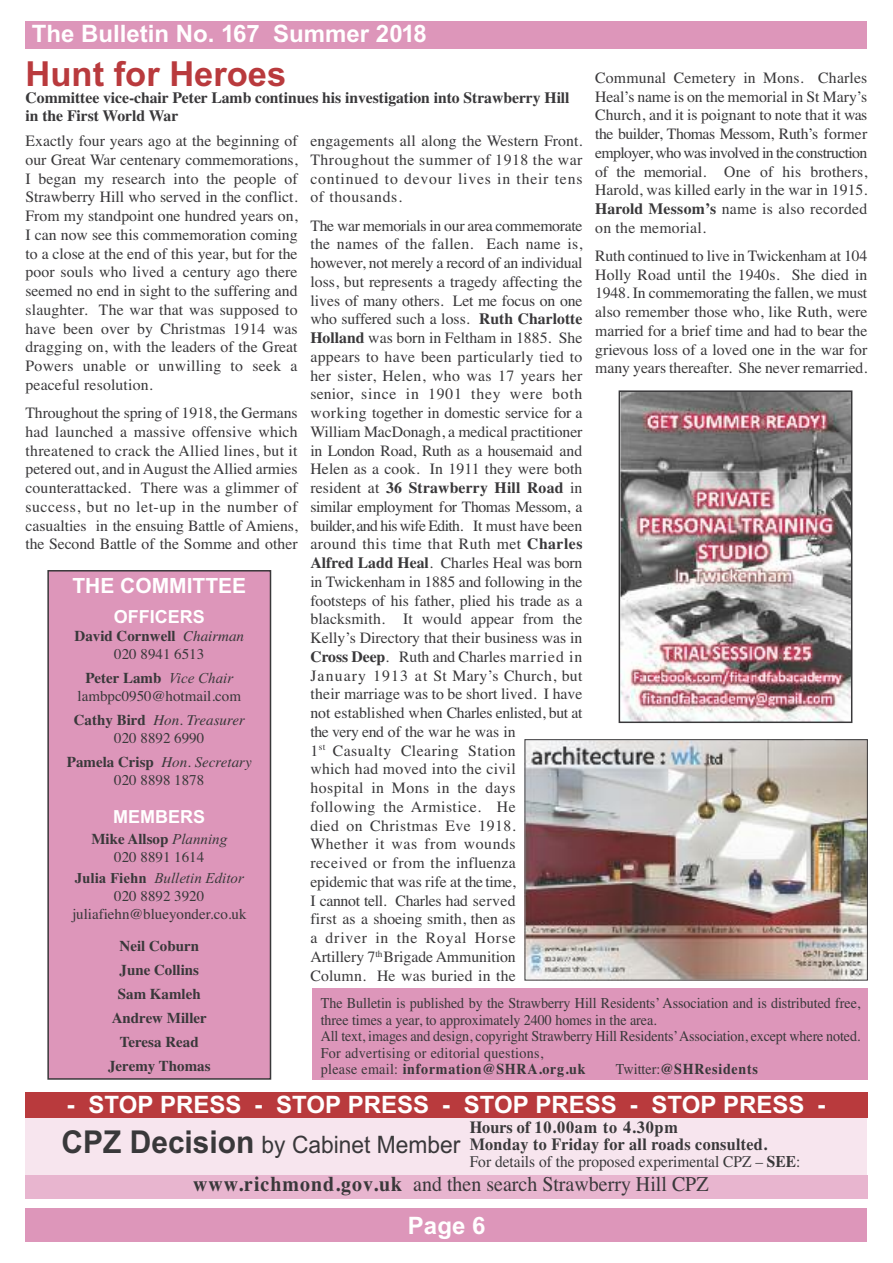
<style>
.page{position:relative;width:893px;height:1263px;background:#fff}
.page>*{position:absolute;margin:0;border:0;box-sizing:border-box;transform-origin:0 0}
.t1{font:700 34.5px "Arial";color:#b93a3d}
.t2{font:700 24px/40.2px "Arial";color:#fff}
.t3{font:21px "Times";color:#39383a;scale:.95 1}
.t4{font:700 21px "Arial";color:#fff}
.t5{font:700 18px "Arial";color:#fff}
.t6{font:700 17.1px/17.1px "Times";letter-spacing:.015em;color:#39383a;scale:.95 1}
.t7{font:16.2px "Times";color:#39383a;scale:.95 1}
.t8{font:15.75px/18.8px "Times";color:#39383a;text-align:justify}
.t9{font:700 15.75px/18.8px "Times";letter-spacing:-.005em;color:#39383a}
.t10{font:15px/16.5px "Times";letter-spacing:-.005em;color:#39383a;scale:.94 1}
.t11{font:15px/18px "Times";letter-spacing:-.005em;color:#39383a;text-align:center}
.t12{font:700 15px/24px "Times";color:#39383a;text-align:center}
.t13{font:italic 15px/18px "Times";color:#39383a;text-align:center}
.t14{font:italic 15px "Times New Roman";color:#39383a}
.t15{font:700 15px "Times";letter-spacing:.05em;color:#39383a;scale:.94 1}
.s1{font-weight:700}
.s2{font-weight:400;font-style:italic}
.s3{font-weight:400}
.s4{font-family:"Times New Roman";font-style:italic}
.s5{font-weight:700;font-style:normal}
.s6{font-style:normal}
.s7{font-size:31.5px;color:#39383a}
.s8{font-weight:400;color:#39383a}
</style>
<div class="page">
<div style="left:26px;top:21px;width:841px;height:28px;background:#dd96ba"></div>
<img style="left:527px;top:741px;width:339px;height:237px">
<div style="left:525px;top:739px;width:343px;height:241px;border:1px solid #39383a"></div>
<div style="left:312px;top:988px;width:556px;height:92px;background:#dd96ba"></div>
<img style="left:622px;top:393px;width:227px;height:327px">
<div style="left:619px;top:390px;width:233px;height:333px;border:2px solid #39383a"></div>
<div style="left:48px;top:571px;width:222px;height:508px;background:#dd96ba"></div>
<div style="left:47px;top:570px;width:224px;height:510px;border:2px solid #39383a"></div>
<div style="left:26px;top:1092px;width:842px;height:26px;background:#b93a3d"></div>
<div style="left:26px;top:1118px;width:841px;height:80px;background:#f7e5ee"></div>
<div style="left:26px;top:1175px;width:842px;height:23px;background:#e8b5cf"></div>
<div style="left:26px;top:1208px;width:841px;height:34px;background:#dd96ba"></div>
<h2 class="t2" style="left:32px;top:14px;width:397px">The Bulletin No. 167 Summer 2018</h2>
<h1 class="t1" style="left:26px;top:54px;width:262px">Hunt for Heroes</h1>
<p class="t8" style="left:595px;top:68px;width:274px">Communal Cemetery in Mons. Charles Heal’s name is on the memorial in St Mary’s Church, and it is poignant to note that it was the builder, Thomas Messom, Ruth’s former employer, who was involved in the construction of the memorial. One of his brothers, Harold, was killed early in the war in 1915.<br><span class="s1">Harold Messom’s</span> name is also recorded on the memorial.</p>
<p class="t8" style="left:595px;top:246px;width:274px">Ruth continued to live in Twickenham at 104<br>Holly Road until the 1940s. She died in 1948. In commemorating the fallen, we must also remember those who, like Ruth, were married for a brief time and had to bear the grievous loss of a loved one in the war for many years thereafter. She never remarried.</p>
<p class="t9" style="left:26px;top:88px;width:545px">Committee vice-chair Peter Lamb continues his investigation into Strawberry Hill in the First World War</p>
<p class="t8" style="left:26px;top:131px;width:274px">Exactly four years ago at the beginning of our Great War centenary commemorations, I began my research into the people of Strawberry Hill who served in the conflict.<br>From my standpoint one hundred years on, I can now see this commemoration coming to a close at the end of this year, but for the poor souls who lived a century ago there seemed no end in sight to the suffering and slaughter. The war that was supposed to have been over by Christmas 1914 was dragging on, with the leaders of the Great Powers unable or unwilling to seek a peaceful resolution.</p>
<p class="t8" style="left:26px;top:403px;width:274px">Throughout the spring of 1918, the Germans had launched a massive offensive which threatened to crack the Allied lines, but it petered out, and in August the Allied armies counterattacked. There was a glimmer of success, but no let-up in the number of casualties in the ensuing Battle of Amiens, the Second Battle of the Somme and other</p>
<p class="t8" style="left:310px;top:131px;width:274px">engagements all along the Western Front.<br>Throughout the summer of 1918 the war continued to devour lives in their tens of thousands.</p>
<p class="t8" style="left:310px;top:216px;width:274px;text-align:left">The war memorials in our area commemorate the names of the fallen. Each name is, however, not merely a record of an individual loss, but represents a tragedy affecting the lives of many others. Let me focus on one who suffered such a loss. <span class="s1">Ruth Charlotte Holland</span> was born in Feltham in 1885. She appears to have been particularly tied to her sister, Helen, who was 17 years her senior, since in 1901 they were both working together in domestic service for a William MacDonagh, a medical practitioner in London Road, Ruth as a housemaid and Helen as a cook. In 1911 they were both resident at <span class="s1">36 Strawberry Hill Road</span> in similar employment for Thomas Messom, a builder, and his wife Edith. It must have been around this time that Ruth met <span class="s1">Charles Alfred Ladd Heal</span>. Charles Heal was born in Twickenham in 1885 and following in the footsteps of his father, plied his trade as a blacksmith. It would appear from the Kelly’s Directory that their business was in <span class="s1">Cross Deep</span>. Ruth and Charles married in January 1913 at St Mary’s Church, but their marriage was to be short lived. I have not established when Charles enlisted, but at the very end of the war he was in<br>1<sup>st</sup> Casualty Clearing Station<br>which had moved into the civil<br>hospital in Mons in the days following the Armistice. He<br>died on Christmas Eve 1918.<br>Whether it was from wounds<br>received or from the influenza<br>epidemic that was rife at the time,<br>I cannot tell. Charles had served<br>first as a shoeing smith, then as<br>a driver in the Royal Horse<br>Artillery 7<sup>th</sup>Brigade Ammunition<br>Column. He was buried in the</p>
<h3 class="t4" style="left:72px;top:573px;width:175px">THE COMMITTEE</h3>
<p class="t5" style="left:114px;top:606px;width:93px">OFFICERS</p>
<p class="t12" style="left:75px;top:627px;width:171px;line-height:18px">David Cornwell <span class="s2">Chairman<br></span><span class="s3">020 8941 6513</span></p>
<p class="t11" style="left:78px;top:669px;width:165px"><span class="s1">Peter Lamb</span> <span class="s4">Vice Chair </span>lambpc0950@hotmail.com</p>
<p class="t13" style="left:74px;top:711px;width:173px"><span class="s5">Cathy Bird</span> Hon. Treasurer<br><span class="s6">020 8892 6990</span></p>
<p class="t13" style="left:67px;top:753px;width:186px"><span class="s5">Pamela Crisp</span> Hon. Secretary<br><span class="s6">020 8898 1878</span></p>
<p class="t5" style="left:113px;top:807px;width:94px">MEMBERS</p>
<p class="t11" style="left:91px;top:830px;width:137px"><span class="s1">Mike Allsop</span> <span class="s4">Planning<br></span>020 8891 1614</p>
<p class="t14" style="left:75px;top:869px;width:171px"><span class="s5">Julia Fiehn</span> Bulletin Editor</p>
<p class="t11" style="left:72px;top:887px;width:176px">020 8892 3920 juliafiehn@blueyonder.co.uk</p>
<p class="t12" style="left:108px;top:934px;width:104px">Neil Coburn<br>June Collins<br>Sam Kamleh<br>Andrew Miller<br>Teresa Read<br>Jeremy Thomas</p>
<p class="t10" style="left:321px;top:994px;width:576px">The Bulletin is published by the Strawberry Hill Residents’ Association and is distributed free, three times a year, to approximately 2400 homes in the area.<br>All text, images and design, copyright Strawberry Hill Residents’Association, except where noted.<br>For advertising or editorial questions,<br>please email: <span class="s1">information@SHRA.org.uk</span></p>
<p class="t15" style="left:616px;top:1060px;width:153px"><span class="s3">Twitter:</span>@SHResidents</p>
<h2 class="t2" style="left:62px;top:1085px;width:766px">- STOP PRESS - STOP PRESS - STOP PRESS - STOP PRESS -<br><span class="s7">CPZ Decision</span> <span class="s8">by Cabinet Member</span></h2>
<h3 class="t3" style="left:193px;top:1171px;width:544px"><span class="s1">www.richmond.gov.uk</span> and then search Strawberry Hill CPZ</h3>
<h2 class="t2" style="left:408px;top:1205px;width:79px">Page 6</h2>
<p class="t6" style="left:470px;top:1119px;width:315px">Hours of 10.00am to 4.30pm<br>Monday to Friday for all roads consulted.</p>
<p class="t7" style="left:470px;top:1152px;width:350px">For details of the proposed experimental CPZ – <span class="s1">SEE</span>:</p>
</div>
